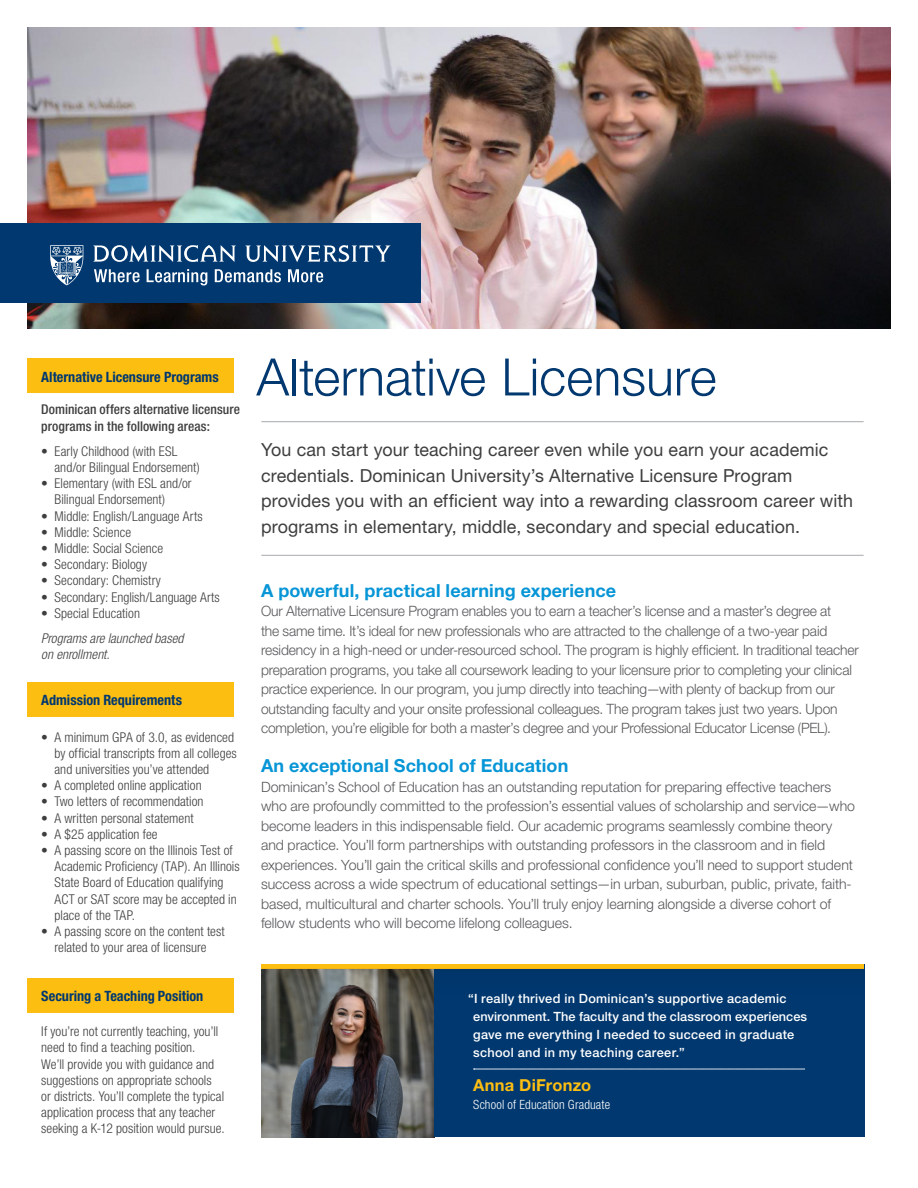
<style>
.page{position:relative;width:918px;height:1188px;background:#fff}
.page>*{position:absolute;margin:0;border:0;box-sizing:border-box;transform-origin:0 0}
.t1{font:300 51.75px "Helvetica Neue LT Std";color:#00386f}
.t2{font:18px/25.5px "Helvetica Neue LT Std";letter-spacing:.005em;color:#3e3e3f}
.t3{font:700 18px "Helvetica Neue LT Std";letter-spacing:.005em;color:#0695d6}
.t4{font:700 16.5px "Helvetica Neue LT Std";letter-spacing:.015em;color:#fdbe12}
.t5{font:300 14.25px/19.5px "Helvetica Neue LT Std";letter-spacing:-.005em;color:#57585a}
.t6{font:700 condensed 14.25px "Helvetica Neue LT Std";color:#00386f}
.t7{font:300 condensed 13.5px/16.2px "Helvetica Neue LT Std";letter-spacing:.005em;color:#3e3e3f}
.t8{font:500 condensed 13.5px/16.2px "Helvetica Neue LT Std";letter-spacing:.005em;color:#3e3e3f}
.t9{font:italic 300 condensed 13.5px/16.2px "Helvetica Neue LT Std";color:#3e3e3f}
.t10{font:500 12.75px/18px "Helvetica Neue LT Std";letter-spacing:.02em;color:#fff}
.t11{font:300 condensed 12.75px "Helvetica Neue LT Std";letter-spacing:.01em;color:#fff}
</style>
<div class="page">
<img style="left:27px;top:27px;width:864px;height:301px">
<img style="left:261px;top:969px;width:173px;height:168px">
<div style="left:434px;top:965px;width:430px;height:172px;background:#00386f"></div>
<hr style="left:262px;top:964px;width:172px;height:1px;background:#bcbdc0">
<hr style="left:261px;top:965px;width:603px;height:4px;background:#fdbe12">
<svg style="left:262px;top:969px;width:172px;height:27px"></svg>
<hr style="left:261px;top:555px;width:603px;height:1px;background:#a8a9ad">
<hr style="left:261px;top:421px;width:603px;height:1px;background:#a8a9ad">
<div style="left:27px;top:359px;width:206px;height:34px;background:#fdbe12"></div>
<div style="left:27px;top:682px;width:206px;height:35px;background:#fdbe12"></div>
<div style="left:27px;top:979px;width:206px;height:34px;background:#fdbe12"></div>
<div style="left:0;top:224px;width:421px;height:79px;background:#00386f"></div>
<svg style="left:50px;top:245px;width:33px;height:40px"></svg>
<svg style="left:245px;top:245px;width:146px;height:17px"></svg>
<svg style="left:93px;top:245px;width:143px;height:17px"></svg>
<svg style="left:94px;top:269px;width:46px;height:13px"></svg>
<svg style="left:147px;top:269px;width:60px;height:16px"></svg>
<svg style="left:215px;top:269px;width:66px;height:13px"></svg>
<svg style="left:288px;top:269px;width:35px;height:13px"></svg>
<svg style="left:474px;top:1069px;width:331px;height:1px"></svg>
<p class="t6" style="left:41px;top:368px;width:179px">Alternative Licensure Programs</p>
<p class="t8" style="left:41px;top:401px;width:200px">Dominican offers alternative licensure programs in the following areas:</p>
<p class="t7" style="left:55px;top:443px;width:147px;text-indent:-13px">• Early Childhood (with ESL and/or Bilingual Endorsement)</p>
<p class="t7" style="left:55px;top:475px;width:139px;text-indent:-13px">• Elementary (with ESL and/or<br>Bilingual Endorsement)</p>
<p class="t7" style="left:41px;top:508px;width:163px">• Middle: English/Language Arts</p>
<p class="t7" style="left:41px;top:524px;width:91px">• Middle: Science</p>
<p class="t7" style="left:41px;top:540px;width:124px">• Middle: Social Science</p>
<p class="t7" style="left:41px;top:556px;width:107px">• Secondary: Biology</p>
<p class="t7" style="left:41px;top:572px;width:121px">• Secondary: Chemistry</p>
<p class="t7" style="left:41px;top:589px;width:180px">• Secondary: English/Language Arts</p>
<p class="t7" style="left:41px;top:605px;width:100px">• Special Education</p>
<p class="t9" style="left:41px;top:630px;width:144px">Programs are launched based on enrollment.</p>
<p class="t6" style="left:41px;top:691px;width:142px">Admission Requirements</p>
<p class="t7" style="left:55px;top:729px;width:184px;text-indent:-13px">• A minimum GPA of 3.0, as evidenced by official transcripts from all colleges and universities you’ve attended</p>
<p class="t7" style="left:41px;top:777px;width:162px">• A completed online application</p>
<p class="t7" style="left:41px;top:793px;width:164px">• Two letters of recommendation</p>
<p class="t7" style="left:41px;top:810px;width:154px">• A written personal statement</p>
<p class="t7" style="left:41px;top:826px;width:118px">• A $25 application fee</p>
<p class="t7" style="left:55px;top:842px;width:187px;text-indent:-13px">• A passing score on the Illinois Test of Academic Proficiency (TAP). An Illinois State Board of Education qualifying ACT or SAT score may be accepted in place of the TAP.</p>
<p class="t7" style="left:41px;top:923px;width:185px;text-align:center">• A passing score on the content test related to your area of licensure</p>
<p class="t6" style="left:41px;top:987px;width:164px">Securing a Teaching Position</p>
<p class="t7" style="left:41px;top:1023px;width:185px">If you’re not currently teaching, you’ll need to find a teaching position.<br>We’ll provide you with guidance and suggestions on appropriate schools or districts. You’ll complete the typical application process that any teacher seeking a K-12 position would pursue.</p>
<p class="t1" style="left:256px;top:345px;width:462px">Alternative Licensure</p>
<p class="t2" style="left:261px;top:437px;width:594px">You can start your teaching career even while you earn your academic credentials. Dominican University’s Alternative Licensure Program provides you with an efficient way into a rewarding classroom career with programs in elementary, middle, secondary and special education.</p>
<p class="t3" style="left:261px;top:579px;width:357px">A powerful, practical learning experience</p>
<p class="t5" style="left:261px;top:601px;width:599px">Our Alternative Licensure Program enables you to earn a teacher’s license and a master’s degree at<br>the same time. It’s ideal for new professionals who are attracted to the challenge of a two-year paid residency in a high-need or under-resourced school. The program is highly efficient. In traditional teacher preparation programs, you take all coursework leading to your licensure prior to completing your clinical practice experience. In our program, you jump directly into teaching—with plenty of backup from our outstanding faculty and your onsite professional colleagues. The program takes just two years. Upon completion, you’re eligible for both a master’s degree and your Professional Educator License (PEL).</p>
<p class="t3" style="left:261px;top:755px;width:309px">An exceptional School of Education</p>
<p class="t5" style="left:261px;top:777px;width:596px">Dominican’s School of Education has an outstanding reputation for preparing effective teachers who are profoundly committed to the profession’s essential values of scholarship and service—who become leaders in this indispensable field. Our academic programs seamlessly combine theory and practice. You’ll form partnerships with outstanding professors in the classroom and in field experiences. You’ll gain the critical skills and professional confidence you’ll need to support student success across a wide spectrum of educational settings—in urban, suburban, public, private, faith&shy;based, multicultural and charter schools. You’ll truly enjoy learning alongside a diverse cohort of fellow students who will become lifelong colleagues.</p>
<p class="t10" style="left:473px;top:989px;width:335px;text-indent:-5px">“I really thrived in Dominican’s supportive academic environment. The faculty and the classroom experiences</p>
<p class="t10" style="left:473px;top:1025px;width:323px">gave me everything I needed to succeed in graduate school and in my teaching career.”</p>
<p class="t4" style="left:473px;top:1075px;width:120px">Anna DiFronzo</p>
<p class="t11" style="left:473px;top:1097px;width:138px">School of Education Graduate</p>
</div>
